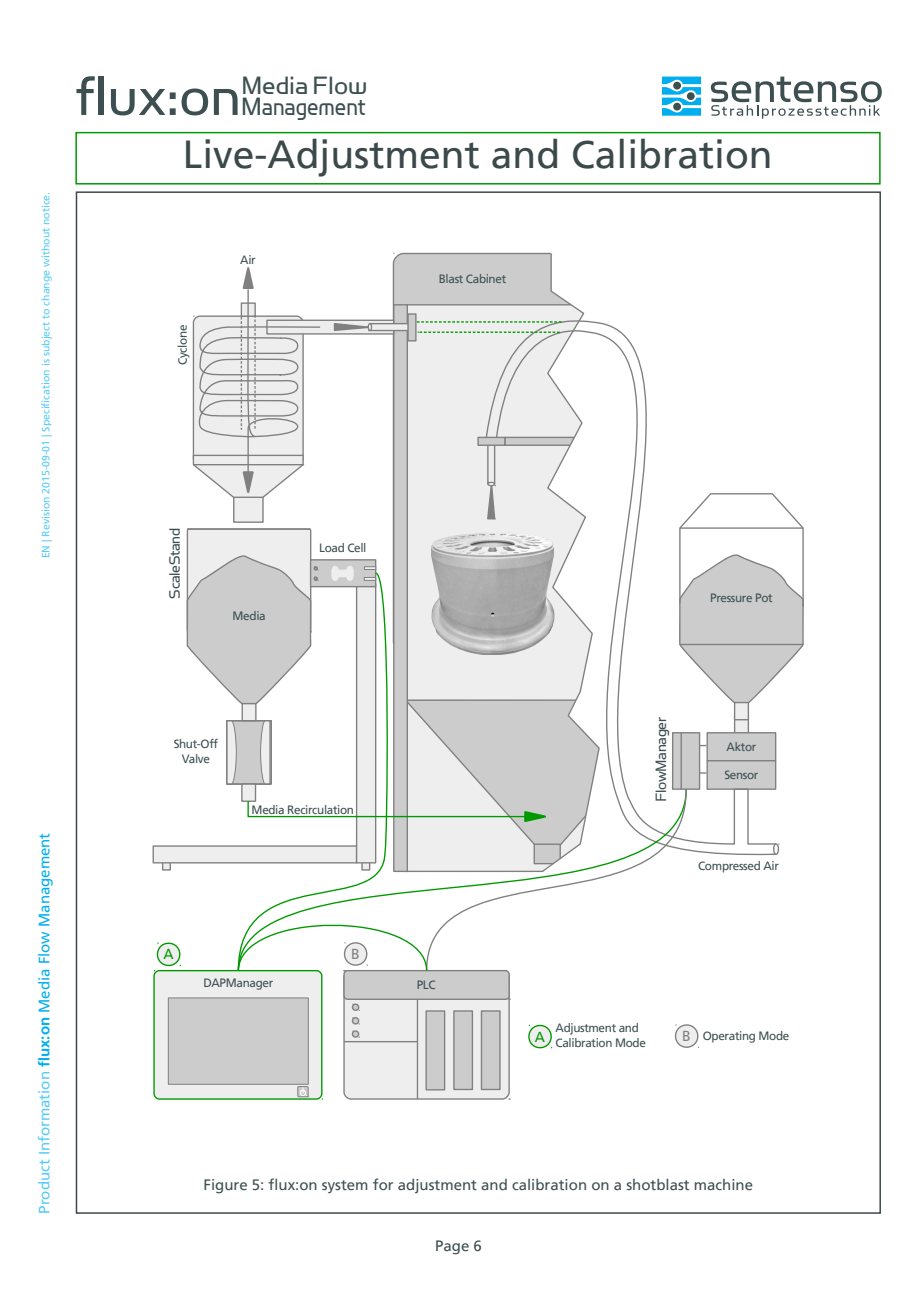
<style>
.page{position:relative;width:919px;height:1289px;background:#fff}
.page>*{position:absolute;margin:0;border:0;box-sizing:border-box;transform-origin:0 0}
.t1{font:39px "Frutiger LT";color:#3c494a}
.t2{font:28.35px/21.1px "Simian Display Orangutan";letter-spacing:-.52em;color:#3d4f51;text-align:right}
.t3{font:16.95px "Simian Text Orangutan";letter-spacing:-.545em;color:#3d4f51}
.t4{font:15px "Frutiger LT";color:#3d4f51}
.t5{font:15px "Frutiger LT";color:#00aeef}
.t6{font:14.55px "Frutiger LT";color:#090}
.t7{font:14.55px "Frutiger LT";color:#808080}
.t8{font:12px/14.4px "Frutiger LT";letter-spacing:-.03em;color:#3d4f51}
.t9{font:12px "Liberation Sans";letter-spacing:-.005em;color:#000}
.t10{font:10.5px "Frutiger LT";color:#56cbf5}
.s1{font-size:62.85px}
.s2{color:#56cbf5}
.s3{font-family:"Frutiger LT Std";font-weight:700}
.s4{font-size:14.55px;color:#808080}
</style>
<div class="page">
<div style="left:75px;top:132px;width:805px;height:52px;border:2px solid #090"></div>
<div style="left:154px;top:970px;width:168px;height:128px;background:#eee;border-radius:5px"></div>
<div style="left:153px;top:969px;width:169px;height:130px;border:1px solid #090;border-radius:5px"></div>
<svg style="left:168px;top:997px;width:141px;height:100px;background:#cdcdcd"></svg>
<div style="left:344px;top:970px;width:165px;height:128px;background:#eee;border-radius:7px"></div>
<div style="left:343px;top:969px;width:166px;height:130px;border:1px solid #808080;border-radius:7px"></div>
<div style="left:344px;top:970px;width:165px;height:29px;background:#ccc;border-radius:3px"></div>
<div style="left:343px;top:969px;width:166px;height:30px;border:1px solid #808080;border-radius:3px"></div>
<svg style="left:480px;top:1010px;width:21px;height:80px;background:#c2c2c2"></svg>
<svg style="left:453px;top:1010px;width:20px;height:80px;background:#c0c0c0"></svg>
<svg style="left:425px;top:1010px;width:21px;height:81px;background:#c2c2c2"></svg>
<hr style="left:417px;top:999px;width:1px;height:99px;background:#808080">
<hr style="left:344px;top:1040px;width:73px;height:2px;background:#808080">
<svg style="left:352px;top:1003px;width:7px;height:7px"></svg>
<svg style="left:352px;top:1017px;width:7px;height:7px"></svg>
<svg style="left:352px;top:1030px;width:7px;height:7px"></svg>
<div style="left:529px;top:1025px;width:22px;height:22px;background:#eee;border-radius:50%"></div>
<div style="left:528px;top:1024px;width:23px;height:24px;border:1px solid #090;border-radius:50%"></div>
<div style="left:675px;top:1024px;width:22px;height:23px;background:#eee;border-radius:50%"></div>
<div style="left:674px;top:1024px;width:24px;height:23px;border:1px solid #808080;border-radius:50%"></div>
<svg style="left:152px;top:267px;width:652px;height:705px"></svg>
<img style="left:429px;top:531px;width:127px;height:124px">
<svg style="left:662px;top:77px;width:39px;height:39px"></svg>
<div style="left:686px;top:92px;width:8px;height:8px;background:#3d4f51;border-radius:50%"></div>
<div style="left:673px;top:82px;width:8px;height:7px;background:#3d4f51;border-radius:50%"></div>
<div style="left:673px;top:103px;width:8px;height:7px;background:#3d4f51;border-radius:50%"></div>
<svg style="left:710px;top:77px;width:171px;height:42px"></svg>
<p class="t10" style="left:39px;top:558px;width:368px;rotate:-90deg">EN | Revision 2015-09-01 | Specification is subject to change without notice.</p>
<h2 class="t2" style="left:76px;top:75px;width:307px"><span class="s1">flux:on</span>MediaFlow<br>Management</h2>
<p class="t1" style="left:183px;top:131px;width:591px">Live-Adjustment and Calibration</p>
<p class="t8" style="left:176px;top:365px;width:42px;rotate:-90deg">Cyclone</p>
<p class="t8" style="left:240px;top:253px;width:17px">Air</p>
<h3 class="t3" style="left:165px;top:598px;width:80px;rotate:-90deg">ScaleStand</h3>
<p class="t8" style="left:232px;top:610px;width:35px">Media</p>
<p class="t8" style="left:319px;top:542px;width:49px">Load Cell</p>
<p class="t9" style="left:443px;top:266px;width:73px">Blast Cabinet</p>
<p class="t8" style="left:438px;top:273px;width:69px">Blast Cabinet</p>
<p class="t8" style="left:710px;top:592px;width:64px">Pressure Pot</p>
<p class="t5" style="left:35px;top:1213px;width:382px;rotate:-90deg"><span class="s2">Product Information</span> <span class="s3">flux:on</span> Media Flow Management</p>
<p class="t8" style="left:174px;top:737px;width:46px;text-align:center">Shut-Off<br>Valve</p>
<p class="t8" style="left:251px;top:804px;width:104px">Media Recirculation</p>
<p class="t6" style="left:163px;top:948px;width:12px">A</p>
<p class="t7" style="left:351px;top:947px;width:10px">B</p>
<p class="t8" style="left:203px;top:976px;width:71px">DAPManager</p>
<p class="t8" style="left:417px;top:978px;width:20px">PLC</p>
<h3 class="t3" style="left:651px;top:802px;width:98px;rotate:-90deg">FlowManager</h3>
<p class="t8" style="left:726px;top:740px;width:31px">Aktor</p>
<p class="t8" style="left:724px;top:768px;width:35px">Sensor</p>
<p class="t8" style="left:698px;top:859px;width:82px">Compressed Air</p>
<p class="t8" style="left:555px;top:1021px;width:92px">Adjustment and<br>Calibration Mode</p>
<p class="t6" style="left:535px;top:1030px;width:12px">A</p>
<p class="t8" style="left:682px;top:1029px;width:108px"><span class="s4">B</span> Operating Mode</p>
<p class="t4" style="left:203px;top:1175px;width:551px">Figure 5: flux:on system for adjustment and calibration on a shotblast machine</p>
<p class="t4" style="left:435px;top:1237px;width:48px">Page 6</p>
</div>
